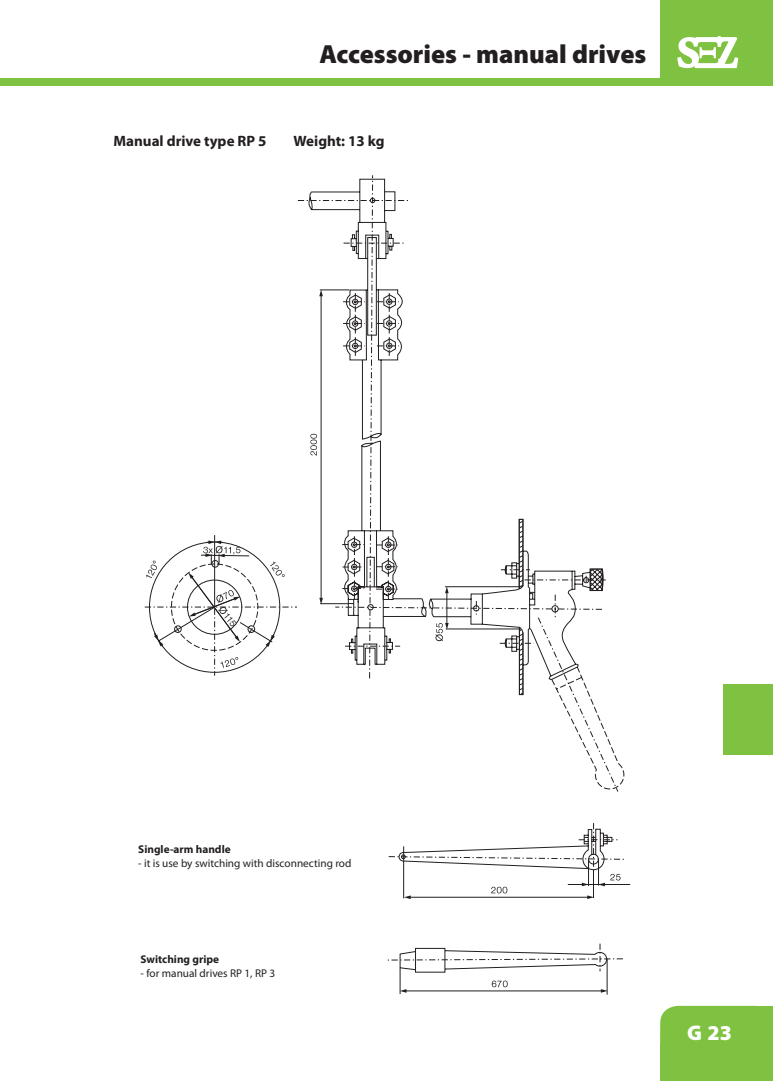
<style>
.page{position:relative;width:773px;height:1081px;background:#fff}
.page>*{position:absolute;margin:0;border:0;box-sizing:border-box;transform-origin:0 0}
.t1{font:900 26.25px "Myriad Pro";color:#231f20}
.t2{font:900 21.25px "Myriad Pro";color:#fff}
.t3{font:700 15px "Myriad Pro";color:#231f20}
.t4{font:11.25px "Myriad Pro";color:#231f20}
.t5{font:700 11.25px "Myriad Pro";color:#231f20}
</style>
<div class="page">
<div style="left:0;top:78px;width:772px;height:7px;background:#7fc241"></div>
<div style="left:660px;top:1006px;width:112px;height:75px;background:#7fc241"></div>
<div style="left:660px;top:1044px;width:33px;height:37px;background:#7fc241"></div>
<div style="left:739px;top:1044px;width:33px;height:37px;background:#7fc241"></div>
<div style="left:739px;top:1006px;width:33px;height:36px;background:#7fc241"></div>
<div style="left:723px;top:684px;width:49px;height:71px;background:#7fc241"></div>
<div style="left:660px;top:0;width:112px;height:82px;background:#7fc241"></div>
<svg style="left:677px;top:36px;width:61px;height:32px"></svg>
<svg style="left:145px;top:535px;width:152px;height:141px"></svg>
<svg style="left:618px;top:763px;width:6px;height:24px"></svg>
<svg style="left:297px;top:175px;width:321px;height:617px"></svg>
<hr style="left:446px;top:592px;width:1px;height:32px;background:#231f20">
<svg style="left:445px;top:586px;width:3px;height:7px"></svg>
<hr style="left:321px;top:295px;width:1px;height:304px;background:#231f20">
<svg style="left:319px;top:290px;width:30px;height:6px"></svg>
<svg style="left:319px;top:598px;width:29px;height:6px"></svg>
<svg style="left:310px;top:434px;width:7px;height:21px"></svg>
<svg style="left:435px;top:623px;width:13px;height:18px"></svg>
<hr style="left:567px;top:884px;width:63px;height:1px;background:#231f20">
<svg style="left:388px;top:823px;width:236px;height:76px"></svg>
<svg style="left:387px;top:943px;width:236px;height:51px"></svg>
<h1 class="t1" style="left:319px;top:39px;width:328px">Accessories - manual drives</h1>
<h3 class="t3" style="left:113px;top:131px;width:155px">Manual drive type RP 5</h3>
<h3 class="t3" style="left:293px;top:131px;width:93px">Weight: 13 kg</h3>
<p class="t5" style="left:138px;top:842px;width:94px">Single-arm handle</p>
<p class="t4" style="left:138px;top:856px;width:215px">- it is use by switching with disconnecting rod</p>
<p class="t5" style="left:141px;top:952px;width:80px">Switching gripe</p>
<p class="t4" style="left:141px;top:966px;width:136px">- for manual drives RP 1, RP 3</p>
<h2 class="t2" style="left:687px;top:1020px;width:46px">G 23</h2>
</div>
